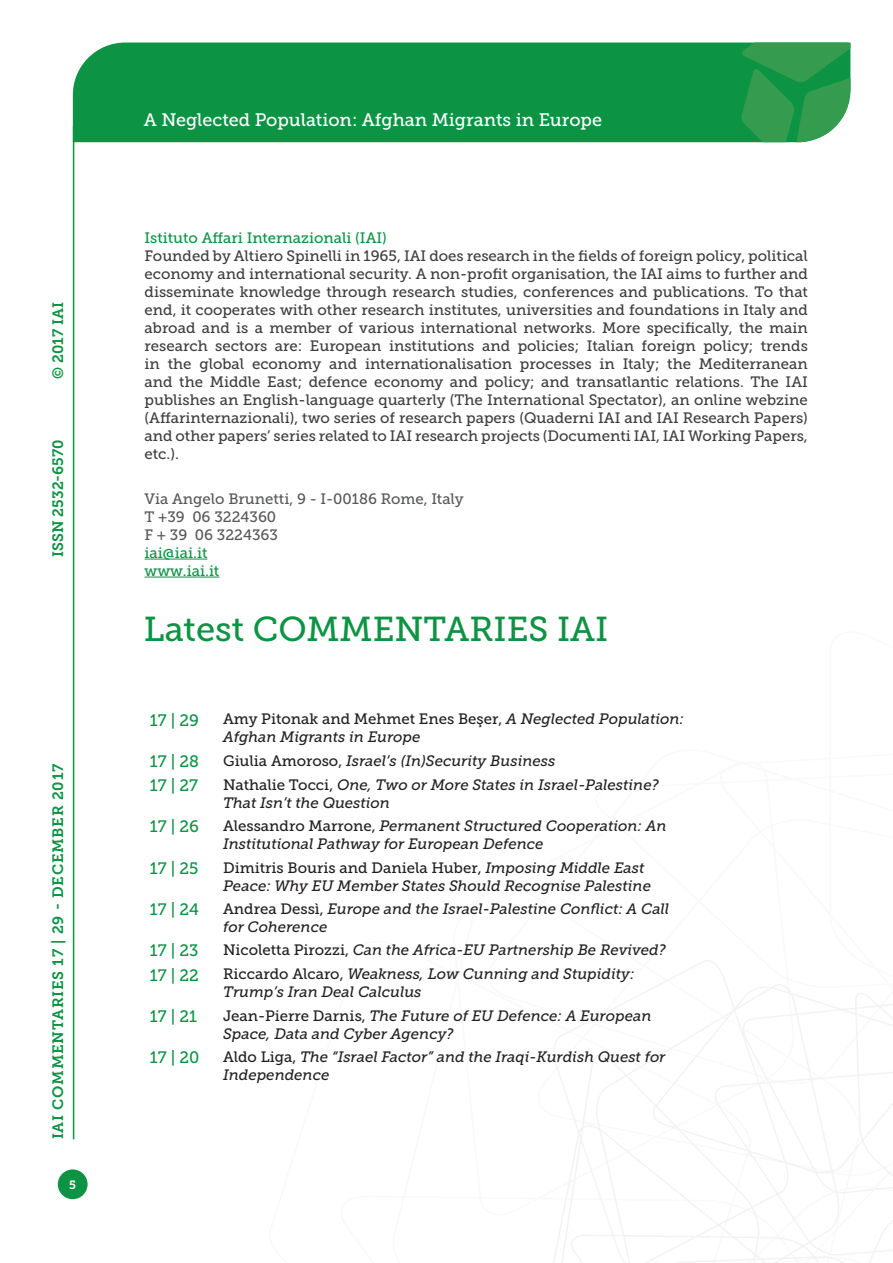
<style>
.page{position:relative;width:893px;height:1263px;background:#fff}
.page>*{position:absolute;margin:0;border:0;box-sizing:border-box;transform-origin:0 0}
.t1{font:34.5px "Museo Slab 500";color:#0d9344}
.t2{font:18px "Museo Slab 500";color:#fff}
.t3{font:16.5px "Museo Slab 500";color:#0d9344}
.t4{font:15px/18px "Museo Slab 500";color:#3e3e3f;text-align:justify}
.t5{font:italic 15px/18px "Museo Slab 500";color:#231f20}
.t6{font:15px/18px "Museo Slab 500";color:#57585a}
.t7{font:15px/18px "Museo Slab 500";color:#0d9344}
.t8{font:15px "Museo Slab 700";letter-spacing:.05em;color:#0d9344}
.t9{font:15px "Museo Slab 700";color:#0d9344}
.t10{font:12px "Museo Slab 700";color:#fff}
.s1{font-style:normal}
</style>
<div class="page">
<svg style="left:553px;top:960px;width:340px;height:303px"></svg>
<div style="left:73px;top:43px;width:668px;height:99px;background:#0d9344"></div>
<svg style="left:741px;top:43px;width:109px;height:99px;background:#339d54"></svg>
<div style="left:58px;top:1169px;width:30px;height:30px;background:#0d9344;border-radius:50%"></div>
<hr style="left:73px;top:126px;width:1px;height:1013px;background:#0d9344">
<hr style="left:145px;top:559px;width:62px;height:1px;background:#0d9344">
<hr style="left:145px;top:577px;width:74px;height:1px;background:#0d9344">
<p class="t8" style="left:50px;top:379px;width:78px;rotate:-90deg">© 2017 IAI</p>
<p class="t9" style="left:50px;top:557px;width:119px;rotate:-90deg">ISSN 2532-6570</p>
<p class="t8" style="left:50px;top:1139px;width:377px;rotate:-90deg">IAI COMMENTARIES 17 | 29 - DECEMBER 2017</p>
<p class="t10" style="left:69px;top:1178px;width:8px">5</p>
<p class="t2" style="left:144px;top:110px;width:460px">A Neglected Population: Afghan Migrants in Europe</p>
<p class="t7" style="left:145px;top:229px;width:244px">Istituto Affari Internazionali (IAI)</p>
<p class="t4" style="left:145px;top:247px;width:665px">Founded by Altiero Spinelli in 1965, IAI does research in the fields of foreign policy, political economy and international security. A non-profit organisation, the IAI aims to further and disseminate knowledge through research studies, conferences and publications. To that end, it cooperates with other research institutes, universities and foundations in Italy and abroad and is a member of various international networks. More specifically, the main research sectors are: European institutions and policies; Italian foreign policy; trends in the global economy and internationalisation processes in Italy; the Mediterranean and the Middle East; defence economy and policy; and transatlantic relations. The IAI publishes an English-language quarterly (The International Spectator), an online webzine (Affarinternazionali), two series of research papers (Quaderni IAI and IAI Research Papers) and other papers’ series related to IAI research projects (Documenti IAI, IAI Working Papers, etc.).</p>
<p class="t6" style="left:145px;top:489px;width:321px">Via Angelo Brunetti, 9 - I-00186 Rome, Italy<br>T +39 06 3224360<br>F + 39 06 3224363</p>
<p class="t7" style="left:145px;top:543px;width:76px">iai@iai.it www.iai.it</p>
<h1 class="t1" style="left:144px;top:610px;width:466px">Latest COMMENTARIES IAI</h1>
<p class="t3" style="left:150px;top:711px;width:51px">17 | 29</p>
<p class="t5" style="left:223px;top:710px;width:462px"><span class="s1">Amy Pitonak and Mehmet Enes Beşer,</span> A Neglected Population:<br>Afghan Migrants in Europe</p>
<p class="t3" style="left:150px;top:752px;width:51px">17 | 28</p>
<p class="t5" style="left:223px;top:752px;width:334px"><span class="s1">Giulia Amoroso,</span> Israel’s (In)Security Business</p>
<p class="t3" style="left:150px;top:776px;width:50px">17 | 27</p>
<p class="t5" style="left:223px;top:776px;width:437px"><span class="s1">Nathalie Tocci,</span> One, Two or More States in Israel-Palestine?<br>That Isn’t the Question</p>
<p class="t3" style="left:150px;top:817px;width:51px">17 | 26</p>
<p class="t5" style="left:223px;top:817px;width:445px"><span class="s1">Alessandro Marrone,</span> Permanent Structured Cooperation: An<br>Institutional Pathway for European Defence</p>
<p class="t3" style="left:150px;top:859px;width:50px">17 | 25</p>
<p class="t5" style="left:223px;top:858px;width:429px"><span class="s1">Dimitris Bouris and Daniela Huber,</span> Imposing Middle East<br>Peace: Why EU Member States Should Recognise Palestine</p>
<p class="t3" style="left:150px;top:900px;width:51px">17 | 24</p>
<p class="t5" style="left:223px;top:900px;width:448px"><span class="s1">Andrea Dessì,</span> Europe and the Israel-Palestine Conflict: A Call for Coherence</p>
<p class="t3" style="left:150px;top:941px;width:50px">17 | 23</p>
<p class="t5" style="left:223px;top:941px;width:444px"><span class="s1">Nicoletta Pirozzi,</span> Can the Africa-EU Partnership Be Revived?</p>
<p class="t3" style="left:150px;top:966px;width:50px">17 | 22</p>
<p class="t5" style="left:223px;top:965px;width:413px"><span class="s1">Riccardo Alcaro,</span> Weakness, Low Cunning and Stupidity:<br>Trump’s Iran Deal Calculus</p>
<p class="t3" style="left:150px;top:1007px;width:49px">17 | 21</p>
<p class="t5" style="left:223px;top:1007px;width:430px"><span class="s1">Jean-Pierre Darnis,</span> The Future of EU Defence: A European<br>Space, Data and Cyber Agency?</p>
<p class="t3" style="left:150px;top:1048px;width:51px">17 | 20</p>
<p class="t5" style="left:223px;top:1048px;width:444px"><span class="s1">Aldo Liga,</span> The “Israel Factor” and the Iraqi-Kurdish Quest for<br>Independence</p>
</div>
